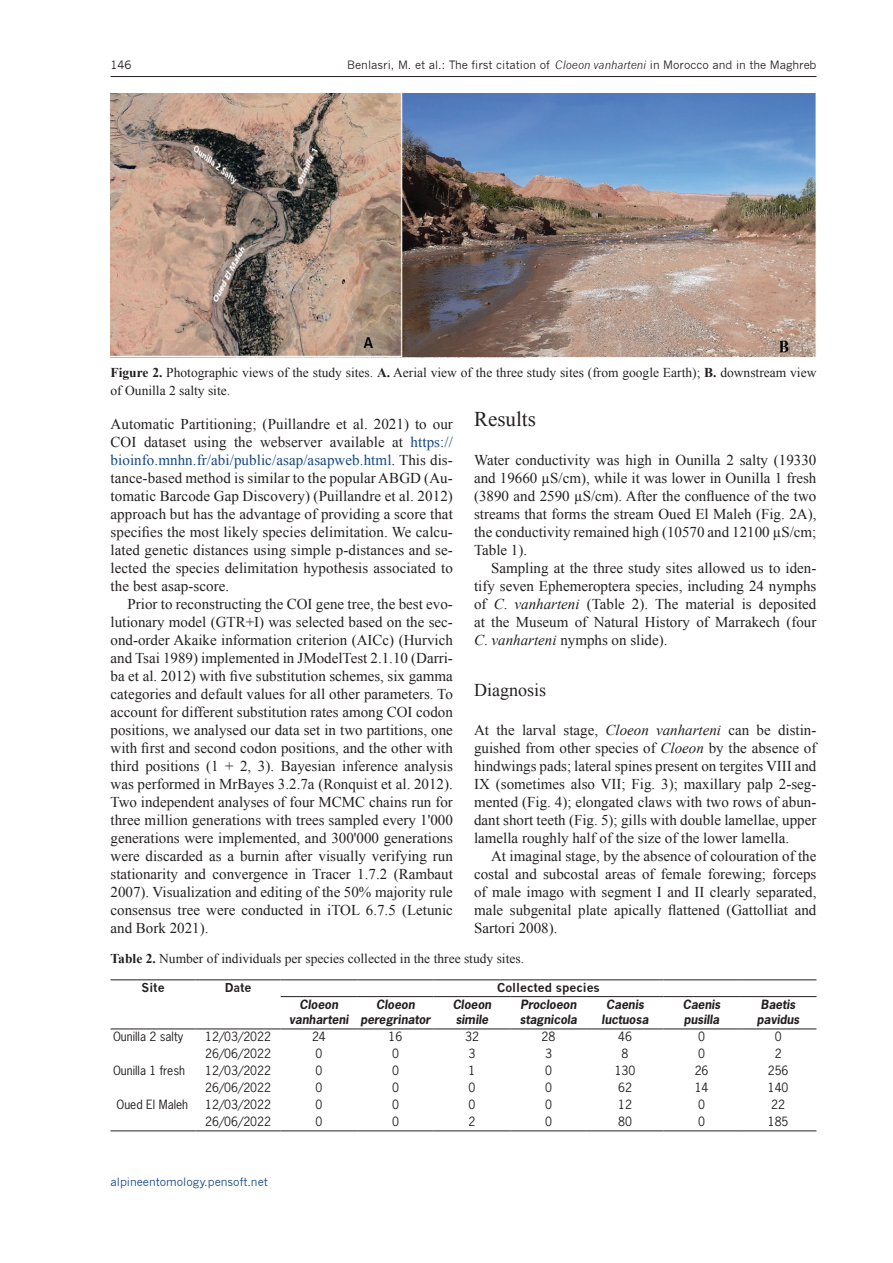
<style>
.page{position:relative;width:893px;height:1263px;background:#fff}
.page>*{position:absolute;margin:0;border:0;box-sizing:border-box;transform-origin:0 0}
.H_1{font:21px "Times New Roman";color:#231f20}
.H_2{font:18px "Times New Roman";color:#231f20}
.Body_text{font:15px/18px "Times New Roman";color:#231f20;text-align:justify}
.Body_text_-_no_inden{font:15px/18px "Times New Roman";color:#231f20;text-align:justify}
.FIG_Caption{font:13.5px/18px "Times New Roman";color:#231f20}
.TAB_Caption{font:13.5px "Times New Roman";color:#231f20}
.t1{font:12px "News Gothic Std";color:#231f20}
.t2{font:italic 700 12px/15px "News Gothic";color:#231f20;text-align:center}
.t3{font:700 12px "News Gothic";color:#231f20}
.t4{font:11.25px "News Gothic";color:#231f20}
.t5{font:11.25px "News Gothic";color:#144682}
.s1{font-style:italic}
.s2{font-weight:700}
.s3{color:#144682}
</style>
<div class="page">
<hr style="left:111px;top:76px;width:705px;height:1px;background:#231f20">
<img style="left:111px;top:94px;width:705px;height:263px">
<hr style="left:111px;top:1130px;width:85px;height:1px;background:#231f20">
<hr style="left:196px;top:1130px;width:85px;height:1px;background:#231f20">
<hr style="left:281px;top:1130px;width:76px;height:1px;background:#231f20">
<hr style="left:357px;top:1130px;width:77px;height:1px;background:#231f20">
<hr style="left:434px;top:1130px;width:76px;height:1px;background:#231f20">
<hr style="left:510px;top:1130px;width:77px;height:1px;background:#231f20">
<hr style="left:587px;top:1130px;width:76px;height:1px;background:#231f20">
<hr style="left:663px;top:1130px;width:77px;height:1px;background:#231f20">
<hr style="left:740px;top:1130px;width:76px;height:1px;background:#231f20">
<hr style="left:111px;top:979px;width:85px;height:1px;background:#231f20">
<hr style="left:196px;top:979px;width:85px;height:1px;background:#231f20">
<hr style="left:281px;top:979px;width:76px;height:1px;background:#231f20">
<hr style="left:357px;top:979px;width:77px;height:1px;background:#231f20">
<hr style="left:434px;top:979px;width:76px;height:1px;background:#231f20">
<hr style="left:510px;top:979px;width:77px;height:1px;background:#231f20">
<hr style="left:587px;top:979px;width:76px;height:1px;background:#231f20">
<hr style="left:663px;top:979px;width:77px;height:1px;background:#231f20">
<hr style="left:740px;top:979px;width:76px;height:1px;background:#231f20">
<hr style="left:111px;top:1028px;width:85px;height:1px;background:#231f20">
<hr style="left:196px;top:1028px;width:85px;height:1px;background:#231f20">
<hr style="left:281px;top:1028px;width:76px;height:1px;background:#231f20">
<hr style="left:357px;top:1028px;width:77px;height:1px;background:#231f20">
<hr style="left:434px;top:1028px;width:76px;height:1px;background:#231f20">
<hr style="left:510px;top:1028px;width:77px;height:1px;background:#231f20">
<hr style="left:587px;top:1028px;width:76px;height:1px;background:#231f20">
<hr style="left:663px;top:1028px;width:77px;height:1px;background:#231f20">
<hr style="left:740px;top:1028px;width:76px;height:1px;background:#231f20">
<hr style="left:281px;top:996px;width:76px;height:1px;background:#231f20">
<hr style="left:357px;top:996px;width:77px;height:1px;background:#231f20">
<hr style="left:434px;top:996px;width:76px;height:1px;background:#231f20">
<hr style="left:510px;top:996px;width:77px;height:1px;background:#231f20">
<hr style="left:587px;top:996px;width:76px;height:1px;background:#231f20">
<hr style="left:663px;top:996px;width:77px;height:1px;background:#231f20">
<hr style="left:740px;top:996px;width:76px;height:1px;background:#231f20">
<p class="t4" style="left:111px;top:58px;width:23px">146</p>
<p class="t4" style="left:347px;top:58px;width:471px">Benlasri, M. et al.: The first citation of <span class="s1">Cloeon vanharteni</span> in Morocco and in the Maghreb</p>
<p class="FIG_Caption" style="left:111px;top:363px;width:707px"><span class="s2">Figure 2.</span> Photographic views of the study sites. <span class="s2">A.</span> Aerial view of the three study sites (from google Earth); <span class="s2">B.</span> downstream view of Ounilla 2 salty site.</p>
<p class="Body_text" style="left:111px;top:415px;width:344px">Automatic Partitioning; (Puillandre et al. 2021) to our COI dataset using the webserver available at <span class="s3">https:// bioinfo.mnhn.fr/abi/public/asap/asapweb.html</span>. This dis&shy;tance-based method is similar to the popular ABGD (Au&shy;tomatic Barcode Gap Discovery) (Puillandre et al. 2012) approach but has the advantage of providing a score that specifies the most likely species delimitation. We calcu&shy;lated genetic distances using simple p-distances and se&shy;lected the species delimitation hypothesis associated to the best asap-score.</p>
<p class="Body_text" style="left:111px;top:595px;width:344px;text-indent:17px">Prior to reconstructing the COI gene tree, the best evo&shy;lutionary model (GTR+I) was selected based on the sec&shy;ond-order Akaike information criterion (AICc) (Hurvich and Tsai 1989) implemented in JModelTest 2.1.10 (Darri&shy;ba et al. 2012) with five substitution schemes, six gamma categories and default values for all other parameters. To account for different substitution rates among COI codon positions, we analysed our data set in two partitions, one with first and second codon positions, and the other with third positions (1 + 2, 3). Bayesian inference analysis was performed in MrBayes 3.2.7a (Ronquist et al. 2012).<br>Two independent analyses of four MCMC chains run for three million generations with trees sampled every 1'000 generations were implemented, and 300'000 generations were discarded as a burnin after visually verifying run stationarity and convergence in Tracer 1.7.2 (Rambaut 2007). Visualization and editing of the 50% majority rule consensus tree were conducted in iTOL 6.7.5 (Letunic and Bork 2021).</p>
<p class="H_1" style="left:474px;top:404px;width:63px">Results</p>
<p class="Body_text_-_no_inden" style="left:474px;top:451px;width:344px">Water conductivity was high in Ounilla 2 salty (19330 and 19660 µS/cm), while it was lower in Ounilla 1 fresh (3890 and 2590 µS/cm). After the confluence of the two streams that forms the stream Oued El Maleh (Fig. 2A), the conductivity remained high (10570 and 12100 µS/cm; Table 1).</p>
<p class="Body_text" style="left:474px;top:559px;width:344px;text-indent:17px">Sampling at the three study sites allowed us to iden&shy;tify seven Ephemeroptera species, including 24 nymphs of <span class="s1">C</span>. <span class="s1">vanharteni</span> (Table 2). The material is deposited at the Museum of Natural History of Marrakech (four <span class="s1">C</span>. <span class="s1">vanharteni</span> nymphs on slide).</p>
<p class="H_2" style="left:474px;top:678px;width:73px">Diagnosis</p>
<p class="Body_text_-_no_inden" style="left:474px;top:721px;width:344px">At the larval stage, <span class="s1">Cloeon vanharteni</span> can be distin&shy;guished from other species of <span class="s1">Cloeon</span> by the absence of hindwings pads; lateral spines present on tergites VIII and IX (sometimes also VII; Fig. 3); maxillary palp 2-seg&shy;mented (Fig. 4); elongated claws with two rows of abun&shy;dant short teeth (Fig. 5); gills with double lamellae, upper lamella roughly half of the size of the lower lamella.</p>
<p class="Body_text" style="left:474px;top:847px;width:344px;text-indent:17px">At imaginal stage, by the absence of colouration of the costal and subcostal areas of female forewing; forceps of male imago with segment I and II clearly separated, male subgenital plate apically flattened (Gattolliat and Sartori 2008).</p>
<p class="TAB_Caption" style="left:111px;top:949px;width:415px"><span class="s2">Table 2.</span> Number of individuals per species collected in the three study sites.</p>
<p class="t3" style="left:142px;top:980px;width:25px">Site</p>
<p class="t3" style="left:225px;top:980px;width:28px">Date</p>
<p class="t3" style="left:497px;top:980px;width:104px">Collected species</p>
<p class="t2" style="left:289px;top:996px;width:61px">Cloeon vanharteni</p>
<p class="t2" style="left:360px;top:996px;width:72px">Cloeon peregrinator</p>
<p class="t2" style="left:453px;top:996px;width:40px;text-align:left">Cloeon simile</p>
<p class="t2" style="left:520px;top:996px;width:59px;text-align:left">Procloeon stagnicola</p>
<p class="t2" style="left:602px;top:996px;width:48px">Caenis luctuosa</p>
<p class="t2" style="left:683px;top:996px;width:39px;text-align:left">Caenis pusilla</p>
<p class="t2" style="left:757px;top:996px;width:44px">Baetis pavidus</p>
<p class="t1" style="left:113px;top:1028px;width:72px">Ounilla 2 salty</p>
<p class="t1" style="left:205px;top:1028px;width:67px">12/03/2022</p>
<p class="t1" style="left:312px;top:1028px;width:15px">24</p>
<p class="t1" style="left:389px;top:1028px;width:15px">16</p>
<p class="t1" style="left:465px;top:1028px;width:15px">32</p>
<p class="t1" style="left:542px;top:1028px;width:15px">28</p>
<p class="t1" style="left:618px;top:1028px;width:15px">46</p>
<p class="t1" style="left:698px;top:1028px;width:8px">0</p>
<p class="t1" style="left:775px;top:1028px;width:8px">0</p>
<p class="t1" style="left:205px;top:1045px;width:67px">26/06/2022</p>
<p class="t1" style="left:315px;top:1045px;width:8px">0</p>
<p class="t1" style="left:392px;top:1045px;width:8px">0</p>
<p class="t1" style="left:469px;top:1045px;width:8px">3</p>
<p class="t1" style="left:545px;top:1045px;width:8px">3</p>
<p class="t1" style="left:622px;top:1045px;width:8px">8</p>
<p class="t1" style="left:698px;top:1045px;width:8px">0</p>
<p class="t1" style="left:775px;top:1045px;width:8px">2</p>
<p class="t1" style="left:113px;top:1062px;width:73px">Ounilla 1 fresh</p>
<p class="t1" style="left:205px;top:1062px;width:67px">12/03/2022</p>
<p class="t1" style="left:315px;top:1062px;width:8px">0</p>
<p class="t1" style="left:392px;top:1062px;width:8px">0</p>
<p class="t1" style="left:469px;top:1062px;width:8px">1</p>
<p class="t1" style="left:545px;top:1062px;width:8px">0</p>
<p class="t1" style="left:615px;top:1062px;width:22px">130</p>
<p class="t1" style="left:695px;top:1062px;width:15px">26</p>
<p class="t1" style="left:768px;top:1062px;width:22px">256</p>
<p class="t1" style="left:205px;top:1079px;width:67px">26/06/2022</p>
<p class="t1" style="left:315px;top:1079px;width:8px">0</p>
<p class="t1" style="left:392px;top:1079px;width:8px">0</p>
<p class="t1" style="left:469px;top:1079px;width:8px">0</p>
<p class="t1" style="left:545px;top:1079px;width:8px">0</p>
<p class="t1" style="left:618px;top:1079px;width:15px">62</p>
<p class="t1" style="left:695px;top:1079px;width:15px">14</p>
<p class="t1" style="left:768px;top:1079px;width:22px">140</p>
<p class="t1" style="left:117px;top:1096px;width:73px">Oued El Maleh</p>
<p class="t1" style="left:205px;top:1096px;width:67px">12/03/2022</p>
<p class="t1" style="left:315px;top:1096px;width:8px">0</p>
<p class="t1" style="left:392px;top:1096px;width:8px">0</p>
<p class="t1" style="left:469px;top:1096px;width:8px">0</p>
<p class="t1" style="left:545px;top:1096px;width:8px">0</p>
<p class="t1" style="left:618px;top:1096px;width:15px">12</p>
<p class="t1" style="left:698px;top:1096px;width:8px">0</p>
<p class="t1" style="left:771px;top:1096px;width:15px">22</p>
<p class="t1" style="left:205px;top:1113px;width:67px">26/06/2022</p>
<p class="t1" style="left:315px;top:1113px;width:8px">0</p>
<p class="t1" style="left:392px;top:1113px;width:8px">0</p>
<p class="t1" style="left:469px;top:1113px;width:8px">2</p>
<p class="t1" style="left:545px;top:1113px;width:8px">0</p>
<p class="t1" style="left:618px;top:1113px;width:15px">80</p>
<p class="t1" style="left:698px;top:1113px;width:8px">0</p>
<p class="t1" style="left:768px;top:1113px;width:22px">185</p>
<p class="t5" style="left:111px;top:1175px;width:159px">alpineentomology.pensoft.net</p>
</div>
